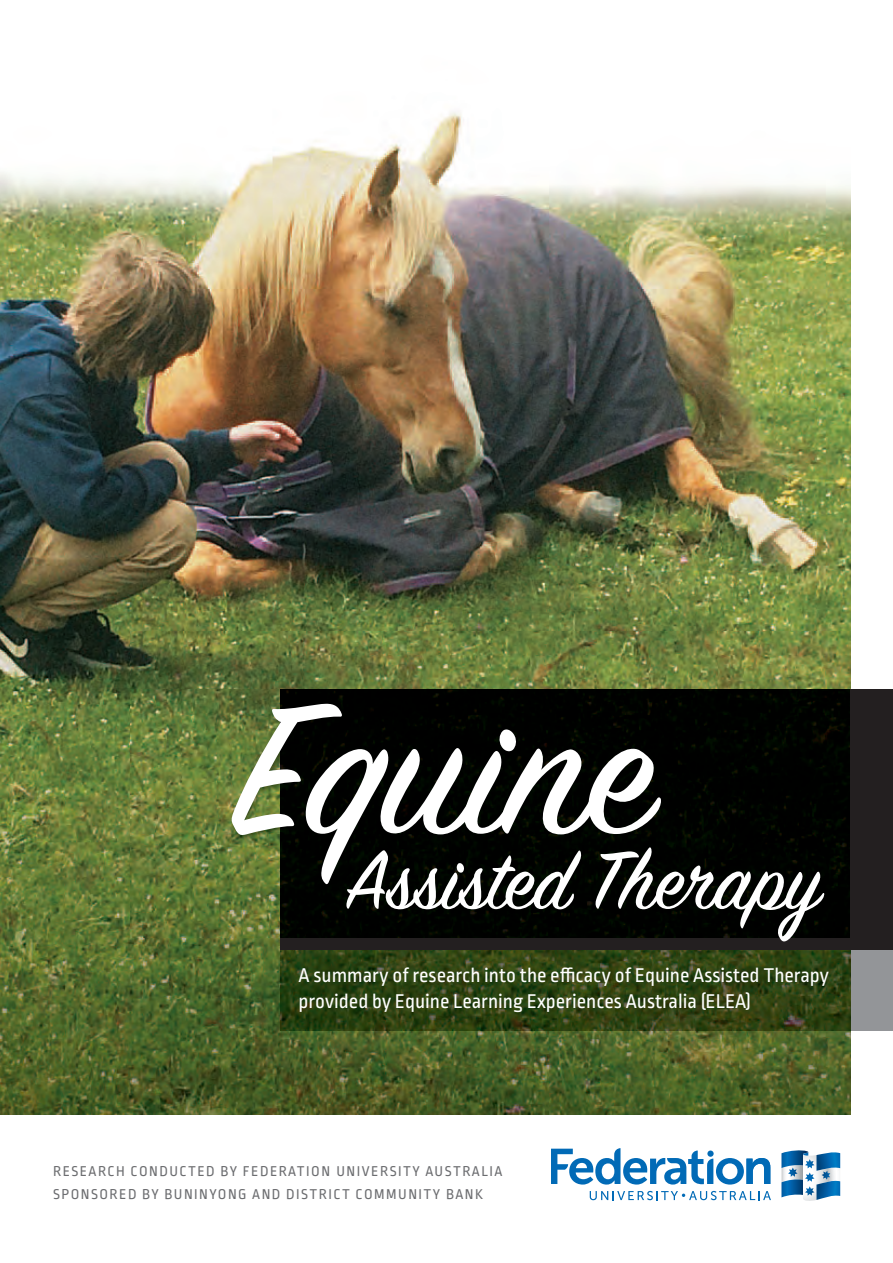
<style>
.page{position:relative;width:893px;height:1263px;background:#fff}
.page>*{position:absolute;margin:0;border:0;box-sizing:border-box;transform-origin:0 0}
.t1{font:207px "Sign Painter House Script";color:#fff}
.t2{font:91.5px "Sign Painter House Script";color:#fff}
.t3{font:21px/25.5px "Ropa Sans Pro";color:#fff}
.t4{font:15px/22.5px "Ropa Sans Pro";letter-spacing:.1em;color:#6c6d70}
</style>
<div class="page">
<img style="left:0;top:112px;width:850px;height:1002px">
<div style="left:850px;top:950px;width:43px;height:80px;background:#939598"></div>
<img style="left:281px;top:950px;width:569px;height:80px">
<div style="left:281px;top:689px;width:612px;height:261px;background:#231f20"></div>
<img style="left:131px;top:631px;width:720px;height:306px">
<svg style="left:590px;top:1191px;width:181px;height:9px"></svg>
<svg style="left:551px;top:1148px;width:219px;height:36px"></svg>
<svg style="left:781px;top:1150px;width:59px;height:51px"></svg>
<h1 class="t1" style="left:236px;top:700px;width:420px">Equine</h1>
<h2 class="t2" style="left:345px;top:850px;width:477px">Assisted Therapy</h2>
<p class="t3" style="left:299px;top:964px;width:532px">A summary of research into the efficacy of Equine Assisted Therapy provided by Equine Learning Experiences Australia (ELEA)</p>
<p class="t4" style="left:53px;top:1161px;width:451px">RESEARCH CONDUCTED BY FEDERATION UNIVERSITY AUSTRALIA<br>SPONSORED BY BUNINYONG AND DISTRICT COMMUNITY BANK</p>
</div>
